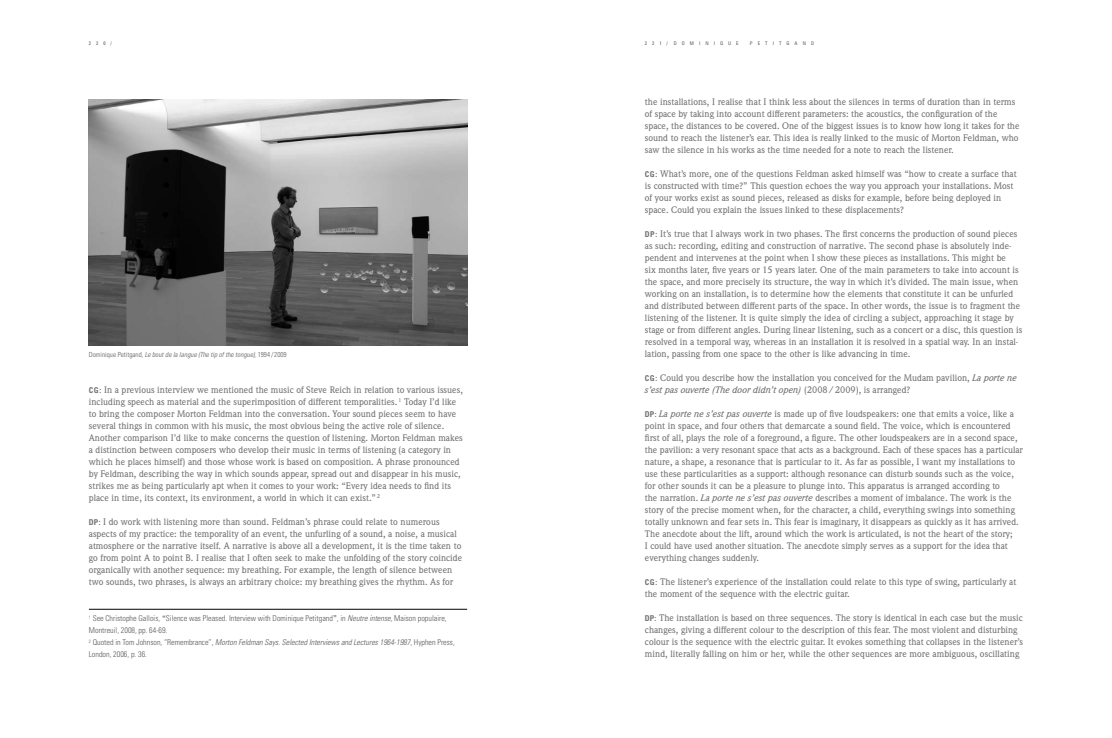
<style>
.page{position:relative;width:1112px;height:738px;background:#fff}
.page>*{position:absolute;margin:0;border:0;box-sizing:border-box;transform-origin:0 0}
.t1{font:500 9.3px/12px "Weidemann LT";color:#707173}
.t2{font:300 condensed 8px/12px "Univers LT";color:#58585a}
.t3{font:italic 300 condensed 7px "Univers LT";letter-spacing:.015em;color:#58585a}
.t4{font:condensed 5px "Univers LT";letter-spacing:1em;color:#58585a}
.s1{font-style:normal}
.s2{font-family:"Univers LT";font-weight:700;font-stretch:condensed;font-size:8px}
.s3{font-family:"Weidemann LT";font-weight:500;font-stretch:normal}
.s4{font-style:italic}
</style>
<div class="page">
<hr style="left:89px;top:608px;width:378px;height:1px;background:#000">
<img style="left:89px;top:99px;width:378px;height:246px">
<p class="t4" style="left:89px;top:40px;width:25px">220/</p>
<p class="t4" style="left:644px;top:40px;width:95px">221/ DOMINIQUE</p>
<p class="t4" style="left:749px;top:40px;width:66px">PETITGAND</p>
<p class="t3" style="left:89px;top:350px;width:199px"><span class="s1">Dominique Petitgand,</span> Le bout de la langue (The tip of the tongue), <span class="s1">1994 / 2009</span></p>
<p class="t1" style="left:89px;top:383px;width:375px"><span class="s2">CG:</span> In a previous interview we mentioned the music of Steve Reich in relation to various issues, including speech as material and the superimposition of different temporalities. <sup>1</sup> Today I’d like to bring the composer Morton Feldman into the conversation. Your sound pieces seem to have several things in common with his music, the most obvious being the active role of silence.<br>Another comparison I’d like to make concerns the question of listening. Morton Feldman makes a distinction between composers who develop their music in terms of listening (a category in which he places himself) and those whose work is based on composition. A phrase pronounced by Feldman, describing the way in which sounds appear, spread out and disappear in his music, strikes me as being particularly apt when it comes to your work: “Every idea needs to find its place in time, its context, its environment, a world in which it can exist.” <sup>2</sup></p>
<p class="t1" style="left:89px;top:515px;width:375px"><span class="s2">DP:</span> I do work with listening more than sound. Feldman’s phrase could relate to numerous aspects of my practice: the temporality of an event, the unfurling of a sound, a noise, a musical atmosphere or the narrative itself. A narrative is above all a development, it is the time taken to go from point A to point B. I realise that I often seek to make the unfolding of the story coincide organically with another sequence: my breathing. For example, the length of silence between two sounds, two phrases, is always an arbitrary choice: my breathing gives the rhythm. As for</p>
<p class="t2" style="left:89px;top:612px;width:367px"><sup>1</sup> See Christophe Gallois, <span class="s3">“</span>Silence was Pleased. Interview with Dominique Petitgand<span class="s3">”</span>, in <span class="s4">Neutre intense</span>, Maison populaire, Montreuil, 2008, pp. 64-69.<br><sup>2</sup> Quoted in Tom Johnson, “Remembrance”, <span class="s4">Morton Feldman Says. Selected Interviews and Lectures 1964-1987</span>, Hyphen Press, London, 2006, p. 36.</p>
<p class="t1" style="left:644px;top:95px;width:376px">the installations, I realise that I think less about the silences in terms of duration than in terms of space by taking into account different parameters: the acoustics, the configuration of the space, the distances to be covered. One of the biggest issues is to know how long it takes for the sound to reach the listener’s ear. This idea is really linked to the music of Morton Feldman, who saw the silence in his works as the time needed for a note to reach the listener.</p>
<p class="t1" style="left:644px;top:167px;width:373px"><span class="s2">CG:</span> What’s more, one of the questions Feldman asked himself was “how to create a surface that is constructed with time?” This question echoes the way you approach your installations. Most of your works exist as sound pieces, released as disks for example, before being deployed in space. Could you explain the issues linked to these displacements?</p>
<p class="t1" style="left:644px;top:227px;width:379px"><span class="s2">DP:</span> It’s true that I always work in two phases. The first concerns the production of sound pieces as such: recording, editing and construction of narrative. The second phase is absolutely inde&shy;pendent and intervenes at the point when I show these pieces as installations. This might be<br>six months later, five years or 15 years later. One of the main parameters to take into account is the space, and more precisely its structure, the way in which it’s divided. The main issue, when working on an installation, is to determine how the elements that constitute it can be unfurled and distributed between different parts of the space. In other words, the issue is to fragment the listening of the listener. It is quite simply the idea of circling a subject, approaching it stage by stage or from different angles. During linear listening, such as a concert or a disc, this question is resolved in a temporal way, whereas in an installation it is resolved in a spatial way. In an instal&shy;lation, passing from one space to the other is like advancing in time.</p>
<p class="t1" style="left:644px;top:371px;width:373px"><span class="s2">CG:</span> Could you describe how the installation you conceived for the Mudam pavilion, <span class="s4">La porte ne s’est pas ouverte (The door didn’t open)</span> (2008/2009), is arranged?</p>
<p class="t1" style="left:644px;top:407px;width:379px"><span class="s2">DP:</span> <span class="s4">La porte ne s’est pas ouverte</span> is made up of five loudspeakers: one that emits a voice, like a point in space, and four others that demarcate a sound field. The voice, which is encountered first of all, plays the role of a foreground, a figure. The other loudspeakers are in a second space, the pavilion: a very resonant space that acts as a background. Each of these spaces has a particular nature, a shape, a resonance that is particular to it. As far as possible, I want my installations to use these particularities as a support: although resonance can disturb sounds such as the voice, for other sounds it can be a pleasure to plunge into. This apparatus is arranged according to<br>the narration. <span class="s4">La porte ne s’est pas ouverte</span> describes a moment of imbalance. The work is the story of the precise moment when, for the character, a child, everything swings into something totally unknown and fear sets in. This fear is imaginary, it disappears as quickly as it has arrived.<br>The anecdote about the lift, around which the work is articulated, is not the heart of the story;<br>I could have used another situation. The anecdote simply serves as a support for the idea that everything changes suddenly.</p>
<p class="t1" style="left:644px;top:575px;width:373px"><span class="s2">CG:</span> The listener’s experience of the installation could relate to this type of swing, particularly at the moment of the sequence with the electric guitar.</p>
<p class="t1" style="left:644px;top:611px;width:379px"><span class="s2">DP:</span> The installation is based on three sequences. The story is identical in each case but the music changes, giving a different colour to the description of this fear. The most violent and disturbing colour is the sequence with the electric guitar. It evokes something that collapses in the listener’s mind, literally falling on him or her, while the other sequences are more ambiguous, oscillating</p>
</div>
